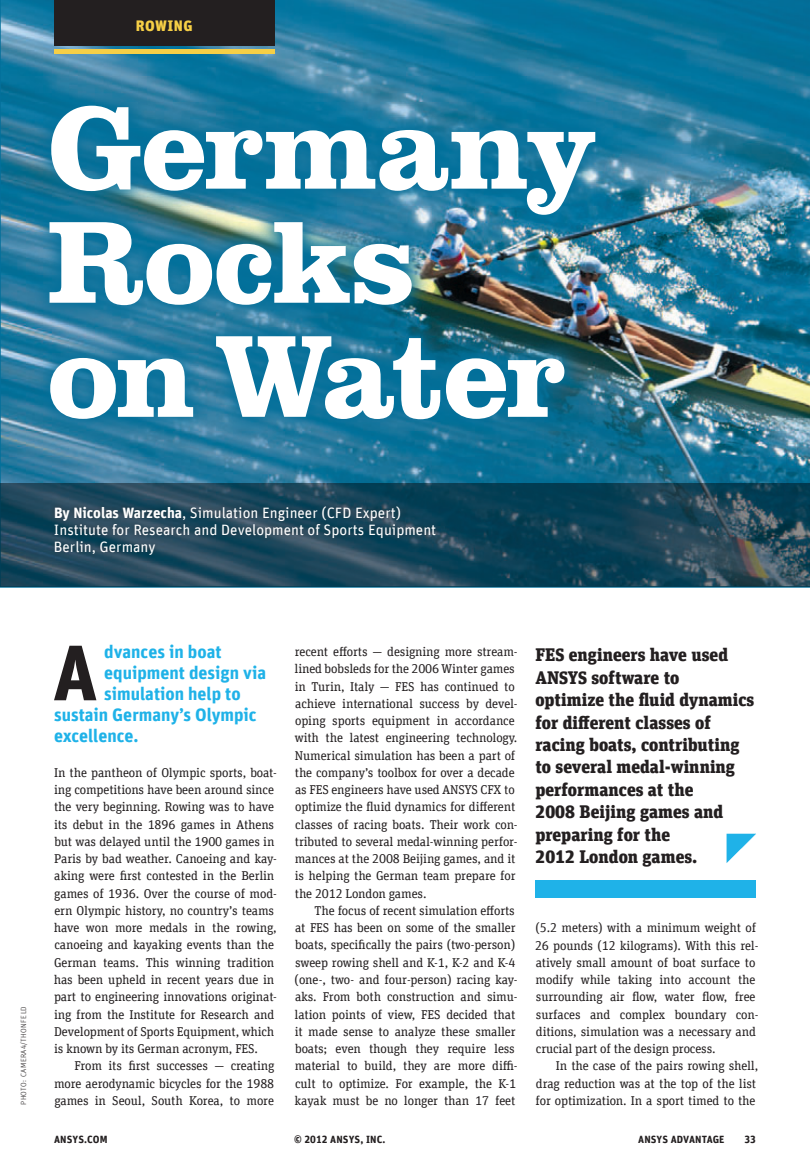
<style>
.page{position:relative;width:810px;height:1170px;background:#fff}
.page>*{position:absolute;margin:0;border:0;box-sizing:border-box;transform-origin:0 0}
.t1{font:700 120px/114px "Clarendon BT";letter-spacing:-.02em;color:#fff}
.t2{font:700 78.45px "Unit Offc Pro";color:#231f20}
.Pull_Quote_1{font:900 18px/22.4px "Unit Slab Offc Pro";color:#231f20}
.t3{font:700 18px "Unit Offc Pro";color:#1fb2e8}
.t4{font:15px/17.2px "Unit Offc Pro";color:#fff}
.t5{font:900 15px "Unit Offc Pro";letter-spacing:.03em;color:#f6cf46}
.Body_Copy{font:12.75px/17.2px "Unit Slab Offc Pro";letter-spacing:-.01em;color:#231f20}
.Body_Copy___Par_1{font:12.75px/17.2px "Unit Slab Offc Pro";letter-spacing:-.01em;color:#231f20}
.t6{font:700 10.5px "Unit Offc Pro";letter-spacing:.01em;color:#231f20}
.Photo_Credit{font:300 7.5px "Unit Offc Pro";letter-spacing:.05em;color:#231f20}
.s1{font-weight:700}
</style>
<div class="page">
<svg style="left:727px;top:833px;width:29px;height:30px"></svg>
<div style="left:536px;top:880px;width:220px;height:17px;background:#1fb2e8"></div>
<img style="left:0;top:0;width:810px;height:483px">
<hr style="left:54px;top:50px;width:220px;height:4px;background:#f6cf46">
<div style="left:54px;top:0;width:220px;height:45px;background:#231f20"></div>
<img style="left:27px;top:84px;width:591px;height:357px">
<svg style="left:0;top:483px;width:810px;height:104px;background:#1b4659"></svg>
<div style="left:50px;top:501px;width:390px;height:59px;background:#231f20;opacity:.5"></div>
<p class="t5" style="left:136px;top:14px;width:58px">ROWING</p>
<p class="t1" style="left:47px;top:88px;width:551px">Germany<br>Rocks<br>on Water</p>
<p class="t4" style="left:54px;top:503px;width:384px"><span class="s1">By Nicolas Warzecha</span>, Simulation Engineer (CFD Expert)<br>Institute for Research and Development of Sports Equipment<br>Berlin, Germany</p>
<p class="Photo_Credit" style="left:19px;top:1104px;width:100px;rotate:-90deg">PHOTO: CAMERA4/THONFELD</p>
<p class="t2" style="left:53px;top:615px;width:46px">A</p>
<p class="t3" style="left:104px;top:638px;width:119px">dvances in boat</p>
<p class="t3" style="left:104px;top:659px;width:163px">equipment design via</p>
<p class="t3" style="left:104px;top:680px;width:138px">simulation help to</p>
<p class="t3" style="left:54px;top:701px;width:204px">sustain Germany’s Olympic</p>
<p class="t3" style="left:54px;top:722px;width:86px">excellence.</p>
<p class="Body_Copy___Par_1" style="left:54px;top:763px;width:225px">In the pantheon of Olympic sports, boat&shy;ing competitions have been around since the very beginning. Rowing was to have its debut in the 1896 games in Athens but was delayed until the 1900 games in Paris by bad weather. Canoeing and kay&shy;aking were first contested in the Berlin games of 1936. Over the course of mod&shy;ern Olympic history, no country’s teams have won more medals in the rowing, canoeing and kayaking events than the German teams. This winning tradition has been upheld in recent years due in part to engineering innovations originat&shy;ing from the Institute for Research and Development of Sports Equipment, which is known by its German acronym, FES.</p>
<p class="Body_Copy" style="left:54px;top:1056px;width:222px;text-align:justify;text-indent:20px">From its first successes — creating more aerodynamic bicycles for the 1988 games in Seoul, South Korea, to more</p>
<p class="Body_Copy" style="left:295px;top:642px;width:225px">recent efforts — designing more stream&shy;lined bobsleds for the 2006 Winter games in Turin, Italy — FES has continued to achieve international success by devel&shy;oping sports equipment in accordance with the latest engineering technology.<br>Numerical simulation has been a part of the company’s toolbox for over a decade as FES engineers have used ANSYS CFX to optimize the fluid dynamics for different classes of racing boats. Their work con&shy;tributed to several medal-winning perfor&shy;mances at the 2008 Beijing games, and it is helping the German team prepare for the 2012 London games.</p>
<p class="Body_Copy" style="left:295px;top:901px;width:225px;text-indent:20px">The focus of recent simulation efforts at FES has been on some of the smaller boats, specifically the pairs (two-person) sweep rowing shell and K-1, K-2 and K-4 (one-, two- and four-person) racing kay&shy;aks. From both construction and simu&shy;lation points of view, FES decided that it made sense to analyze these smaller boats; even though they require less material to build, they are more diffi&shy;cult to optimize. For example, the K-1 kayak must be no longer than 17 feet</p>
<p class="Pull_Quote_1" style="left:536px;top:642px;width:220px">FES engineers have used<br>ANSYS software to<br>optimize the fluid dynamics for different classes of racing boats, contributing to several medal-winning performances at the<br>2008 Beijing games and preparing for the<br>2012 London games.</p>
<p class="Body_Copy" style="left:535px;top:918px;width:225px">(5.2 meters) with a minimum weight of 26 pounds (12 kilograms). With this rel&shy;atively small amount of boat surface to modify while taking into account the surrounding air flow, water flow, free surfaces and complex boundary con&shy;ditions, simulation was a necessary and crucial part of the design process.</p>
<p class="Body_Copy" style="left:536px;top:1056px;width:224px;text-indent:20px">In the case of the pairs rowing shell, drag reduction was at the top of the list for optimization. In a sport timed to the</p>
<p class="t6" style="left:54px;top:1131px;width:55px">ANSYS.COM</p>
<p class="t6" style="left:294px;top:1131px;width:93px">© 2012 ANSYS, INC.</p>
<p class="t6" style="left:638px;top:1131px;width:88px">ANSYS ADVANTAGE</p>
<p class="t6" style="left:744px;top:1131px;width:13px">33</p>
</div>
